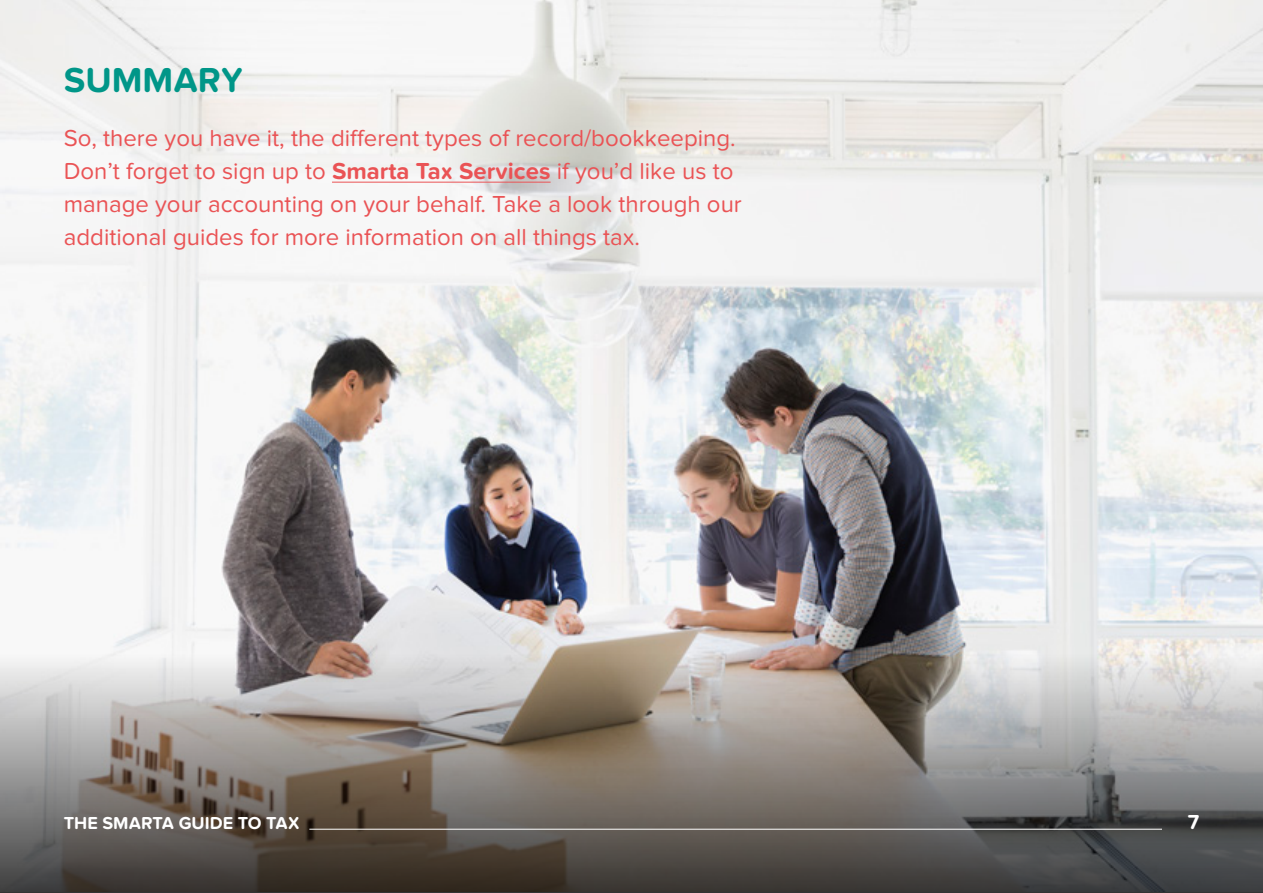
<style>
.page{position:relative;width:1263px;height:893px;background:#fff}
.page>*{position:absolute;margin:0;border:0;box-sizing:border-box;transform-origin:0 0}
.t1{font:700 36px "Proxima Nova Soft";color:#009688}
.t2{font:24px/33px "Proxima Nova Soft";color:#ea5355}
.t3{font:700 21px "Proxima Nova Soft";color:#fff}
.t4{font:700 18px "Proxima Nova Soft";color:#fff}
.s1{font-weight:700}
</style>
<div class="page">
<img style="left:0;top:0;width:1263px;height:648px">
<svg style="left:0;top:648px;width:1263px;height:245px;background:#857f7a"></svg>
<hr style="left:332px;top:182px;width:219px;height:1px;background:#ea5355">
<hr style="left:309px;top:829px;width:853px;height:1px;background:#fff">
<h1 class="t1" style="left:64px;top:59px;width:181px">SUMMARY</h1>
<p class="t2" style="left:64px;top:122px;width:679px">So, there you have it, the different types of record/bookkeeping.<br>Don’t forget to sign up to <span class="s1">Smarta Tax Services</span> if you’d like us to manage your accounting on your behalf. Take a look through our additional guides for more information on all things tax.</p>
<p class="t4" style="left:64px;top:813px;width:238px">THE SMARTA GUIDE TO TAX</p>
<p class="t3" style="left:1188px;top:810px;width:13px">7</p>
</div>
